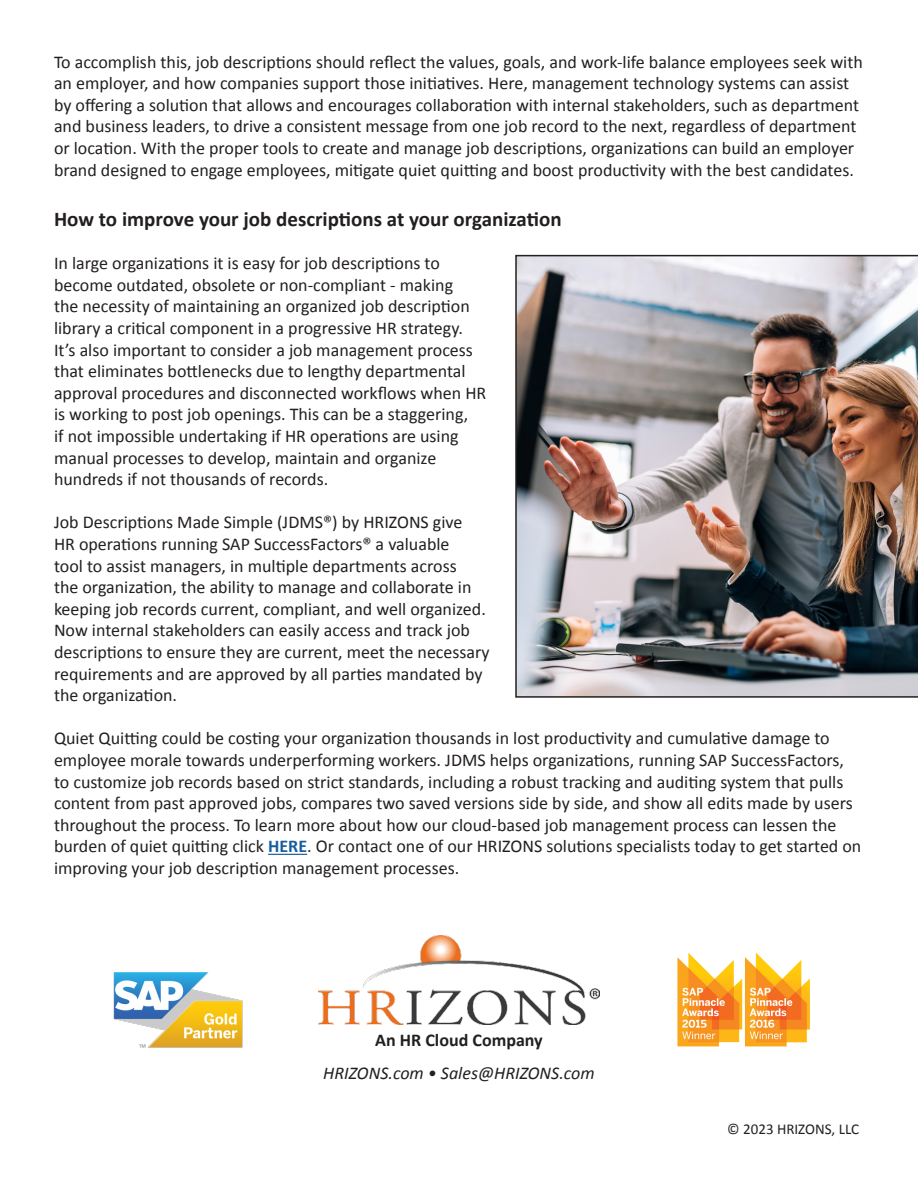
<style>
.page{position:relative;width:918px;height:1188px;background:#fff}
.page>*{position:absolute;margin:0;border:0;box-sizing:border-box;transform-origin:0 0}
.t1{font:700 21px "Calibri";color:#231f20}
.t2{font:18px/21.6px "Calibri";color:#231f20}
.t3{font:italic 18px "Calibri";color:#231f20}
.t4{font:700 18px "Calibri";color:#231f20}
.t5{font:15px "Calibri";color:#231f20}
.s1{font-weight:700;color:#175d9e}
</style>
<div class="page">
<hr style="left:268px;top:854px;width:39px;height:1px;background:#175d9e">
<img style="left:515px;top:255px;width:403px;height:443px">
<img style="left:318px;top:935px;width:282px;height:89px">
<img style="left:113px;top:972px;width:130px;height:76px">
<img style="left:677px;top:953px;width:133px;height:94px">
<p class="t2" style="left:54px;top:50px;width:810px">To accomplish this, job descriptions should reflect the values, goals, and work-life balance employees seek with an employer, and how companies support those initiatives. Here, management technology systems can assist by offering a solution that allows and encourages collaboration with internal stakeholders, such as department and business leaders, to drive a consistent message from one job record to the next, regardless of department or location. With the proper tools to create and manage job descriptions, organizations can build an employer brand designed to engage employees, mitigate quiet quitting and boost productivity with the best candidates.</p>
<p class="t1" style="left:54px;top:204px;width:509px">How to improve your job descriptions at your organization</p>
<p class="t2" style="left:54px;top:252px;width:434px">In large organizations it is easy for job descriptions to become outdated, obsolete or non-compliant - making<br>the necessity of maintaining an organized job description library a critical component in a progressive HR strategy.<br>It’s also important to consider a job management process that eliminates bottlenecks due to lengthy departmental approval procedures and disconnected workflows when HR is working to post job openings. This can be a staggering,<br>if not impossible undertaking if HR operations are using manual processes to develop, maintain and organize hundreds if not thousands of records.</p>
<p class="t2" style="left:54px;top:511px;width:437px">Job Descriptions Made Simple (JDMS®) by HRIZONS give<br>HR operations running SAP SuccessFactors® a valuable<br>tool to assist managers, in multiple departments across<br>the organization, the ability to manage and collaborate in keeping job records current, compliant, and well organized.<br>Now internal stakeholders can easily access and track job descriptions to ensure they are current, meet the necessary requirements and are approved by all parties mandated by the organization.</p>
<p class="t2" style="left:54px;top:727px;width:809px">Quiet Quitting could be costing your organization thousands in lost productivity and cumulative damage to employee morale towards underperforming workers. JDMS helps organizations, running SAP SuccessFactors, to customize job records based on strict standards, including a robust tracking and auditing system that pulls content from past approved jobs, compares two saved versions side by side, and show all edits made by users throughout the process. To learn more about how our cloud-based job management process can lessen the burden of quiet quitting click <span class="s1">HERE</span>. Or contact one of our HRIZONS solutions specialists today to get started on improving your job description management processes.</p>
<p class="t4" style="left:375px;top:1027px;width:169px">An HR Cloud Company</p>
<p class="t3" style="left:323px;top:1060px;width:273px">HRIZONS.com • Sales@HRIZONS.com</p>
<p class="t5" style="left:727px;top:1119px;width:133px">© 2023 HRIZONS, LLC</p>
</div>
